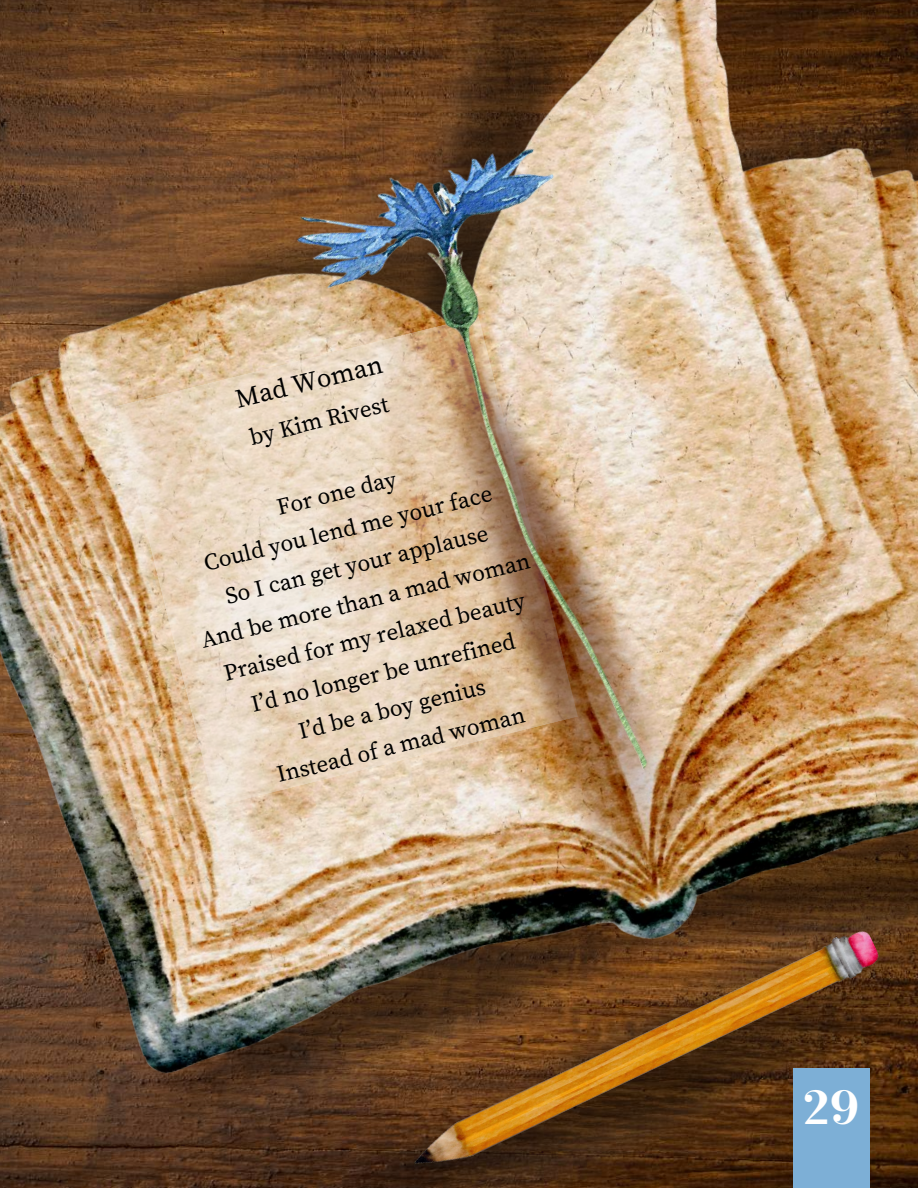
<style>
.page{position:relative;width:918px;height:1188px;background:#fff}
.page>*{position:absolute;margin:0;border:0;box-sizing:border-box;transform-origin:0 0}
.t1{font:700 48px "Quiche Display";color:#fff}
.t2{font:26.25px "Source Serif Pro";color:#000}
.t3{font:23.25px/37px "Source Serif Pro";color:#000;text-align:center}
</style>
<div class="page">
<img style="left:72px;top:1097px;width:214px;height:74px">
<img style="left:286px;top:1097px;width:632px;height:91px">
<img style="left:0;top:0;width:918px;height:1097px">
<svg style="left:115px;top:316px;width:287px;height:491px;background:#e3cbaf"></svg>
<img style="left:402px;top:782px;width:340px;height:142px">
<img style="left:285px;top:92px;width:561px;height:690px">
<img style="left:402px;top:924px;width:481px;height:260px">
<div style="left:793px;top:1068px;width:76px;height:120px;background:#7dafd6"></div>
<p class="t2" style="left:232px;top:385px;width:152px;rotate:-14deg">Mad Woman</p>
<p class="t3" style="left:246px;top:421px;width:144px;rotate:-14deg">by Kim Rivest</p>
<p class="t3" style="left:170px;top:516px;width:339px;rotate:-14deg">For one day<br>Could you lend me your face<br>So I can get your applause<br>And be more than a mad woman<br>Praised for my relaxed beauty<br>I’d no longer be unrefined<br>I’d be a boy genius<br>Instead of a mad woman</p>
<h1 class="t1" style="left:803px;top:1078px;width:59px">29</h1>
</div>
